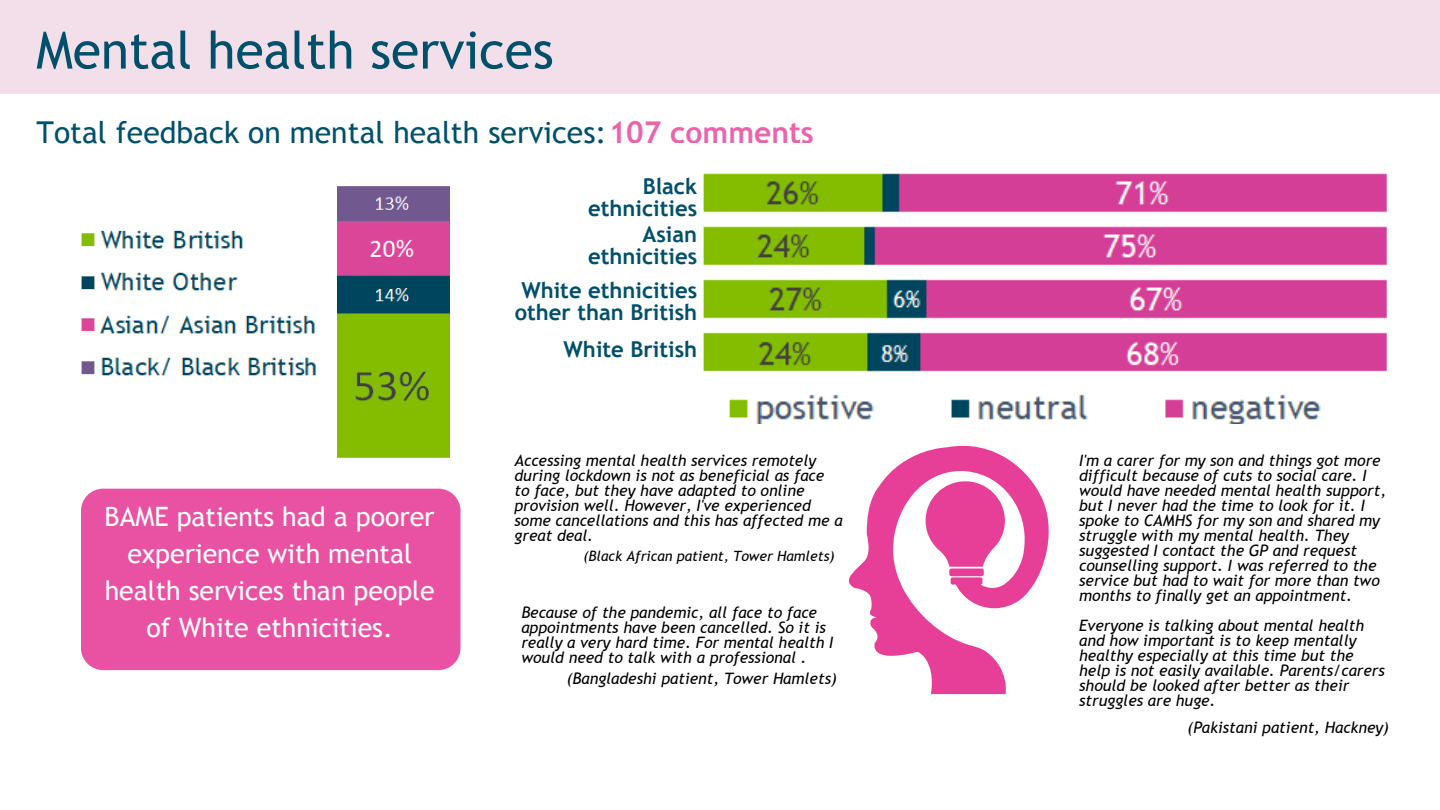
<style>
.page{position:relative;width:1440px;height:810px;background:#fff}
.page>*{position:absolute;margin:0;border:0;box-sizing:border-box;transform-origin:0 0}
.t1{font:51.6px "Trebuchet MS";color:#004f6b}
.t2{font:30.1px "Trebuchet MS";color:#004f6b}
.t3{font:26.7px/36.9px "Trebuchet MS";color:#fff;text-align:center}
.t4{font:700 22px/21.9px "Trebuchet MS";color:#004f6b;text-align:right}
.t5{font:italic 15.7px/15px "Trebuchet MS";color:#000}
.t6{font:italic 14.2px "Trebuchet MS";color:#000}
.s1{font-weight:700;font-size:30px;color:#e73e97}
</style>
<div class="page">
<div style="left:0;top:0;width:1440px;height:94px;background:#f3dfea"></div>
<img style="left:81px;top:189px;width:257px;height:196px">
<img style="left:703px;top:173px;width:684px;height:199px">
<img style="left:729px;top:394px;width:592px;height:30px">
<div style="left:81px;top:489px;width:379px;height:181px;background:#e952a2;border-radius:22px"></div>
<img style="left:338px;top:186px;width:112px;height:272px">
<svg style="left:848px;top:445px;width:201px;height:249px"></svg>
<p class="t1" style="left:36px;top:20px;width:519px">Mental health services</p>
<p class="t2" style="left:37px;top:114px;width:779px">Total feedback on mental health services:<span class="s1">107 comments</span></p>
<p class="t4" style="left:588px;top:175px;width:110px">Black ethnicities</p>
<p class="t4" style="left:588px;top:223px;width:110px">Asian ethnicities</p>
<p class="t4" style="left:515px;top:279px;width:184px;text-align:left">White ethnicities other than British</p>
<p class="t4" style="left:564px;top:338px;width:135px">White British</p>
<p class="t3" style="left:105px;top:498px;width:332px">BAME patients had a poorer experience with mental health services than people of White ethnicities.</p>
<p class="t5" style="left:515px;top:453px;width:330px">Accessing mental health services remotely during lockdown is not as beneficial as face to face, but they have adapted to online provision well. However, I've experienced some cancellations and this has affected me a great deal.</p>
<p class="t6" style="left:583px;top:548px;width:253px">(Black African patient, Tower Hamlets)</p>
<p class="t5" style="left:521px;top:605px;width:314px">Because of the pandemic, all face to face appointments have been cancelled. So it is really a very hard time. For mental health I would need to talk with a professional .</p>
<p class="t5" style="left:567px;top:671px;width:271px">(Bangladeshi patient, Tower Hamlets)</p>
<p class="t5" style="left:1079px;top:453px;width:308px">I'm a carer for my son and things got more difficult because of cuts to social care. I would have needed mental health support, but I never had the time to look for it. I spoke to CAMHS for my son and shared my struggle with my mental health. They suggested I contact the GP and request counselling support. I was referred to the service but had to wait for more than two months to finally get an appointment.</p>
<p class="t5" style="left:1079px;top:618px;width:307px">Everyone is talking about mental health and how important is to keep mentally healthy especially at this time but the help is not easily available. Parents/carers should be looked after better as their struggles are huge.</p>
<p class="t5" style="left:1188px;top:720px;width:203px">(Pakistani patient, Hackney)</p>
</div>
